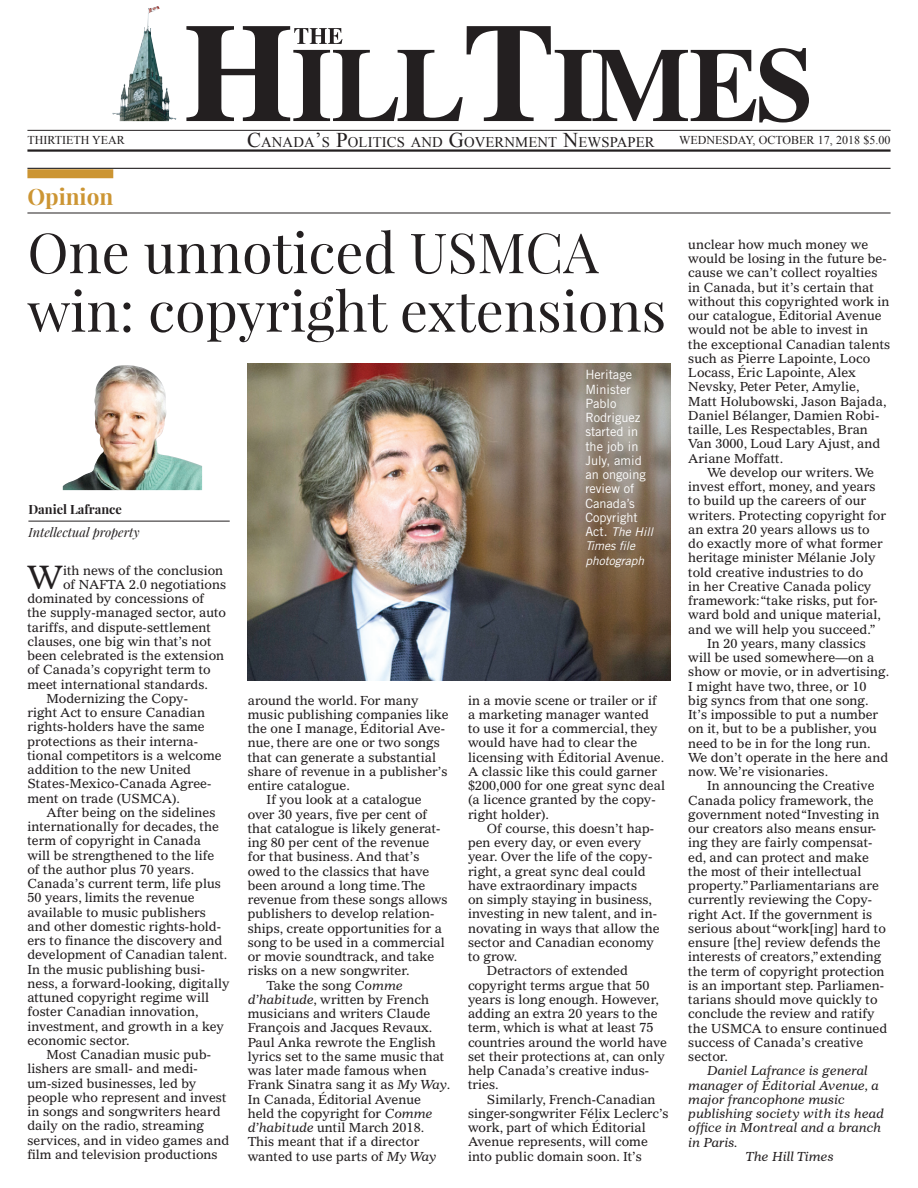
<style>
.page{position:relative;width:918px;height:1188px;background:#fff}
.page>*{position:absolute;margin:0;border:0;box-sizing:border-box;transform-origin:0 0}
.Headline_Playfair{font:55.5px/58.5px "Playfair Display";color:#231f20}
.Drop_Cap{font:32.85px "Gazette LH";color:#231f20}
.t1{font:700 22.5px "Playfair Display";color:#cc9533}
.t2{font:14.7px "Times New Roman";letter-spacing:.005em;color:#231f20}
.Bodytext{font:12.75px/14.2px "Gazette LH";color:#231f20}
.Drop_Cap-2{font:12.75px "Gazette LH";color:#231f20}
.Bodytext-2{font:italic 12.75px/14.2px "Gazette LH";color:#231f20}
.Cutline{font:12.75px/14.2px "Trade Gothic";color:#fff}
.Bodytext-3{font:italic 12.75px "Playfair Display";color:#231f20}
.Bodytext-4{font:700 12.75px "Playfair Display";color:#231f20}
.t3{font:12px "Times New Roman";color:#231f20}
.Cutline-2{font:italic 12px/14.2px "Trade Gothic";color:#fff}
.s1{font-size:21px}
.s2{font-style:normal;font-size:12.75px}
.s3{font-style:italic}
</style>
<div class="page">
<hr style="left:27px;top:149px;width:864px;height:3px;background:#231f20">
<hr style="left:27px;top:130px;width:864px;height:1px;background:#231f20">
<svg style="left:186px;top:26px;width:623px;height:96px"></svg>
<img style="left:112px;top:6px;width:65px;height:115px">
<hr style="left:27px;top:168px;width:864px;height:1px;background:#231f20">
<div style="left:27px;top:169px;width:86px;height:9px;background:#cc9533"></div>
<hr style="left:27px;top:213px;width:864px;height:1px;background:#231f20">
<img style="left:248px;top:363px;width:422px;height:317px">
<img style="left:63px;top:365px;width:139px;height:125px">
<hr style="left:28px;top:521px;width:202px;height:1px;background:#231f20">
<p class="t3" style="left:27px;top:132px;width:99px">THIRTIETH YEAR</p>
<p class="t2" style="left:247px;top:132px;width:409px"><span class="s1">C</span>ANADA<span class="s1">’</span>S <span class="s1">P</span>OLITICS AND <span class="s1">G</span>OVERNMENT <span class="s1">N</span>EWSPAPER</p>
<p class="t3" style="left:679px;top:132px;width:213px">WEDNESDAY, OCTOBER 17, 2018 $5.00</p>
<p class="t1" style="left:27px;top:183px;width:87px">Opinion</p>
<p class="Headline_Playfair" style="left:27px;top:223px;width:640px">One unnoticed USMCA win: copyright extensions</p>
<p class="Cutline" style="left:585px;top:367px;width:62px">Heritage<br>Minister<br>Pablo<br>Rodriguez started in the job in<br>July, amid an ongoing review of<br>Canada’s<br>Copyright</p>
<p class="Cutline-2" style="left:585px;top:524px;width:69px"><span class="s2">Act.</span> The Hill<br>Times file photograph</p>
<p class="Bodytext-4" style="left:28px;top:501px;width:95px">Daniel Lafrance</p>
<p class="Bodytext-3" style="left:28px;top:523px;width:113px">Intellectual property</p>
<p class="Drop_Cap" style="left:27px;top:557px;width:37px">W</p>
<p class="Drop_Cap-2" style="left:63px;top:562px;width:162px">ith news of the conclusion</p>
<p class="Drop_Cap-2" style="left:63px;top:576px;width:165px">of NAFTA 2.0 negotiations</p>
<p class="Drop_Cap-2" style="left:27px;top:591px;width:178px">dominated by concessions of</p>
<p class="Drop_Cap-2" style="left:27px;top:605px;width:200px">the supply-managed sector, auto</p>
<p class="Drop_Cap-2" style="left:27px;top:619px;width:185px">tariffs, and dispute-settlement</p>
<p class="Drop_Cap-2" style="left:27px;top:633px;width:186px">clauses, one big win that’s not</p>
<p class="Drop_Cap-2" style="left:27px;top:648px;width:198px">been celebrated is the extension</p>
<p class="Drop_Cap-2" style="left:27px;top:662px;width:185px">of Canada’s copyright term to</p>
<p class="Drop_Cap-2" style="left:27px;top:676px;width:182px">meet international standards.</p>
<p class="Bodytext" style="left:27px;top:691px;width:196px;text-indent:19px">Modernizing the Copy-<br>right Act to ensure Canadian rights-holders have the same protections as their interna&shy;tional competitors is a welcome addition to the new United<br>States-Mexico-Canada Agree&shy;ment on trade (USMCA).</p>
<p class="Bodytext" style="left:27px;top:805px;width:204px;text-indent:19px">After being on the sidelines internationally for decades, the term of copyright in Canada<br>will be strengthened to the life of the author plus 70 years.<br>Canada’s current term, life plus<br>50 years, limits the revenue available to music publishers and other domestic rights-hold&shy;ers to finance the discovery and development of Canadian talent.<br>In the music publishing busi&shy;ness, a forward-looking, digitally attuned copyright regime will foster Canadian innovation, investment, and growth in a key economic sector.</p>
<p class="Bodytext" style="left:27px;top:1047px;width:203px;text-indent:19px">Most Canadian music pub&shy;lishers are small- and medi&shy;um-sized businesses, led by people who represent and invest in songs and songwriters heard daily on the radio, streaming services, and in video games and film and television productions</p>
<p class="Bodytext" style="left:248px;top:693px;width:202px">around the world. For many music publishing companies like the one I manage, Éditorial Ave&shy;nue, there are one or two songs that can generate a substantial share of revenue in a publisher’s entire catalogue.</p>
<p class="Bodytext" style="left:248px;top:793px;width:202px;text-indent:19px">If you look at a catalogue over 30 years, five per cent of that catalogue is likely generat&shy;ing 80 per cent of the revenue for that business. And that’s owed to the classics that have been around a long time. The revenue from these songs allows publishers to develop relation&shy;ships, create opportunities for a song to be used in a commercial or movie soundtrack, and take risks on a new songwriter.</p>
<p class="Bodytext" style="left:248px;top:978px;width:204px;text-indent:19px">Take the song <span class="s3">Comme d’habitude</span>, written by French musicians and writers Claude<br>François and Jacques Revaux.<br>Paul Anka rewrote the English lyrics set to the same music that was later made famous when<br>Frank Sinatra sang it as <span class="s3">My Way</span>.<br>In Canada, Éditorial Avenue held the copyright for <span class="s3">Comme d’habitude</span> until March 2018.<br>This meant that if a director wanted to use parts of <span class="s3">My Way</span></p>
<p class="Bodytext" style="left:468px;top:693px;width:199px">in a movie scene or trailer or if a marketing manager wanted<br>to use it for a commercial, they would have had to clear the licensing with Éditorial Avenue.<br>A classic like this could garner $200,000 for one great sync deal (a licence granted by the copy&shy;right holder).</p>
<p class="Bodytext" style="left:468px;top:821px;width:193px;text-indent:19px">Of course, this doesn’t hap&shy;pen every day, or even every year. Over the life of the copy&shy;right, a great sync deal could have extraordinary impacts<br>on simply staying in business, investing in new talent, and in&shy;novating in ways that allow the sector and Canadian economy to grow.</p>
<p class="Bodytext" style="left:468px;top:964px;width:201px;text-indent:19px">Detractors of extended copyright terms argue that 50 years is long enough. However, adding an extra 20 years to the term, which is what at least 75 countries around the world have set their protections at, can only help Canada’s creative indus&shy;tries.</p>
<p class="Bodytext" style="left:468px;top:1092px;width:202px;text-indent:19px">Similarly, French-Canadian singer-songwriter Félix Leclerc’s work, part of which Éditorial<br>Avenue represents, will come into public domain soon. It’s</p>
<p class="Bodytext" style="left:688px;top:237px;width:204px">unclear how much money we would be losing in the future be&shy;cause we can’t collect royalties in Canada, but it’s certain that without this copyrighted work in our catalogue, Éditorial Avenue would not be able to invest in the exceptional Canadian talents such as Pierre Lapointe, Loco<br>Locass, Éric Lapointe, Alex<br>Nevsky, Peter Peter, Amylie,<br>Matt Holubowski, Jason Bajada,<br>Daniel Bélanger, Damien Robi&shy;taille<span class="s3">,</span> Les Respectables, Bran<br>Van 3000, Loud Lary Ajust, and<br>Ariane Moffatt.</p>
<p class="Bodytext" style="left:688px;top:465px;width:199px;text-indent:19px">We develop our writers. We invest effort, money, and years to build up the careers of our writers. Protecting copyright for an extra 20 years allows us to do exactly more of what former heritage minister Mélanie Joly told creative industries to do<br>in her Creative Canada policy framework: “take risks, put for&shy;ward bold and unique material, and we will help you succeed.”</p>
<p class="Bodytext" style="left:688px;top:636px;width:203px;text-indent:19px">In 20 years, many classics will be used somewhere—on a show or movie, or in advertising.<br>I might have two, three, or 10<br>big syncs from that one song.<br>It’s impossible to put a number on it, but to be a publisher, you need to be in for the long run.<br>We don’t operate in the here and now. We’re visionaries.</p>
<p class="Bodytext" style="left:688px;top:779px;width:200px;text-indent:19px">In announcing the Creative<br>Canada policy framework, the government noted “Investing in our creators also means ensur&shy;ing they are fairly compensat&shy;ed, and can protect and make the most of their intellectual property.” Parliamentarians are currently reviewing the Copy&shy;right Act. If the government is serious about “work[ing] hard to ensure [the] review defends the interests of creators,” extending the term of copyright protection is an important step. Parliamen&shy;tarians should move quickly to conclude the review and ratify the USMCA to ensure continued success of Canada’s creative sector.</p>
<p class="Bodytext-2" style="left:688px;top:1064px;width:197px;text-indent:19px">Daniel Lafrance is general manager of Éditorial Avenue, a major francophone music publishing society with its head office in Montreal and a branch in Paris.</p>
<p class="Bodytext-2" style="left:745px;top:1149px;width:90px">The Hill Times</p>
</div>
